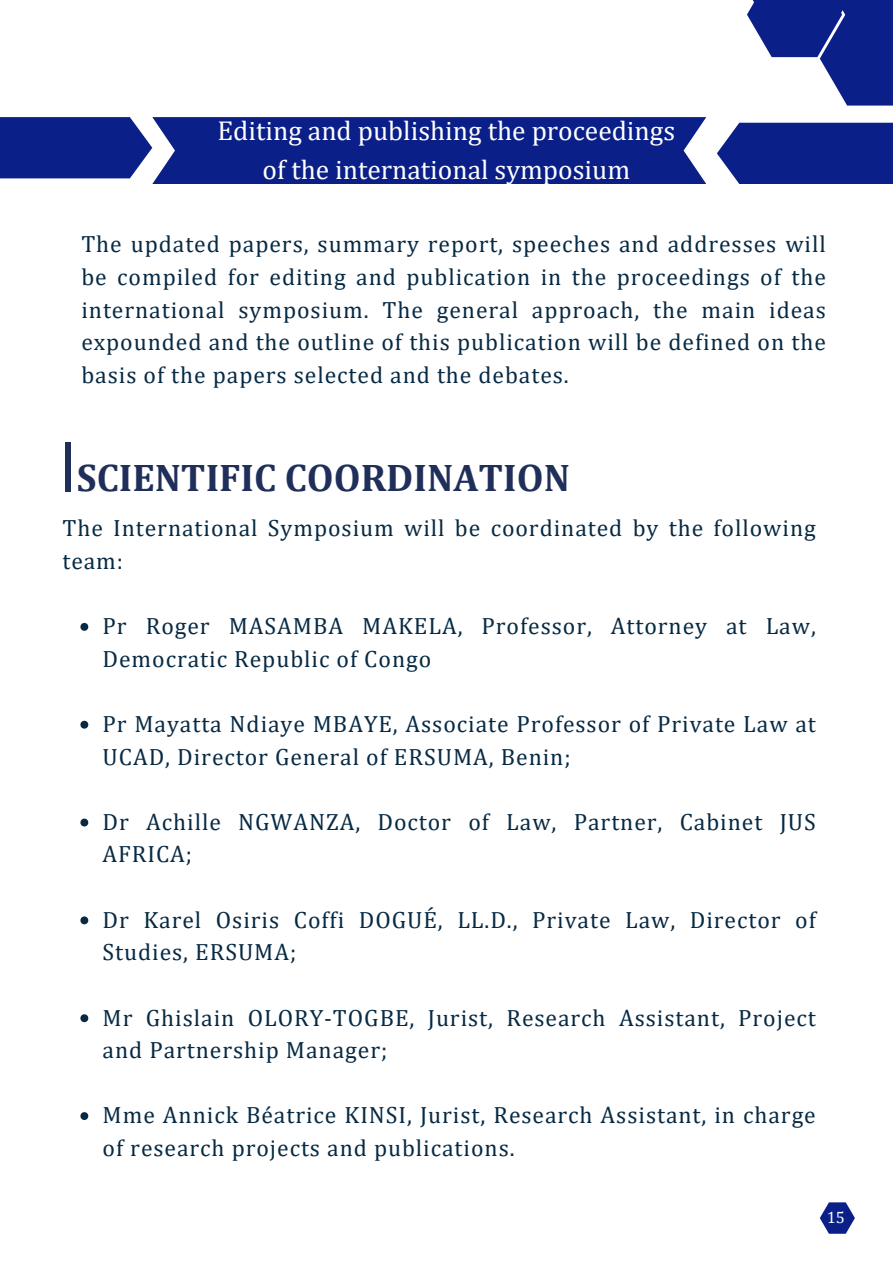
<style>
.page{position:relative;width:893px;height:1264px;background:#fff}
.page>*{position:absolute;margin:0;border:0;box-sizing:border-box;transform-origin:0 0}
.t1{font:700 38.7px "Cambria";color:#202f5a}
.t2{font:27.45px/38.2px "Cambria";color:#fff;text-align:center}
.t3{font:23.55px/32.5px "Cambria";letter-spacing:.04em;color:#072a44}
.t4{font:16.5px "Cambria";color:#fff}
</style>
<div class="page">
<svg style="left:757px;top:0;width:135px;height:106px"></svg>
<div style="left:744px;top:0;width:113px;height:32px;background:#0b1f89"></div>
<svg style="left:80px;top:623px;width:8px;height:7px"></svg>
<svg style="left:80px;top:720px;width:8px;height:8px"></svg>
<svg style="left:80px;top:818px;width:8px;height:8px"></svg>
<svg style="left:80px;top:916px;width:8px;height:8px"></svg>
<svg style="left:80px;top:1014px;width:8px;height:8px"></svg>
<svg style="left:80px;top:1112px;width:8px;height:7px"></svg>
<div style="left:65px;top:442px;width:6px;height:50px;background:#202f5a"></div>
<svg style="left:820px;top:1202px;width:34px;height:31px"></svg>
<div style="left:152px;top:117px;width:554px;height:67px;background:#0b1f89"></div>
<div style="left:716px;top:123px;width:176px;height:61px;background:#0b1f89"></div>
<div style="left:0;top:117px;width:152px;height:61px;background:#0b1f89"></div>
<p class="t2" style="left:217px;top:111px;width:459px">Editing and publishing the proceedings of the international symposium</p>
<p class="t3" style="left:81px;top:227px;width:746px;text-align:justify">The updated papers, summary report, speeches and addresses will be compiled for editing and publication in the proceedings of the international symposium. The general approach, the main ideas expounded and the outline of this publication will be defined on the basis of the papers selected and the debates.</p>
<p class="t1" style="left:77px;top:454px;width:494px">SCIENTIFIC COORDINATION</p>
<p class="t3" style="left:62px;top:511px;width:754px">The International Symposium will be coordinated by the following team:</p>
<p class="t3" style="left:103px;top:609px;width:714px">Pr Roger MASAMBA MAKELA, Professor, Attorney at Law,<br>Democratic Republic of Congo</p>
<p class="t3" style="left:103px;top:707px;width:714px">Pr Mayatta Ndiaye MBAYE, Associate Professor of Private Law at<br>UCAD, Director General of ERSUMA, Benin;</p>
<p class="t3" style="left:103px;top:805px;width:714px">Dr Achille NGWANZA, Doctor of Law, Partner, Cabinet JUS<br>AFRICA;</p>
<p class="t3" style="left:103px;top:902px;width:714px">Dr Karel Osiris Coffi DOGUÉ, LL.D., Private Law, Director of<br>Studies, ERSUMA;</p>
<p class="t3" style="left:103px;top:1000px;width:714px">Mr Ghislain OLORY-TOGBE, Jurist, Research Assistant, Project and Partnership Manager;</p>
<p class="t3" style="left:103px;top:1098px;width:714px">Mme Annick Béatrice KINSI, Jurist, Research Assistant, in charge of research projects and publications.</p>
<p class="t4" style="left:826px;top:1206px;width:20px">15</p>
</div>
